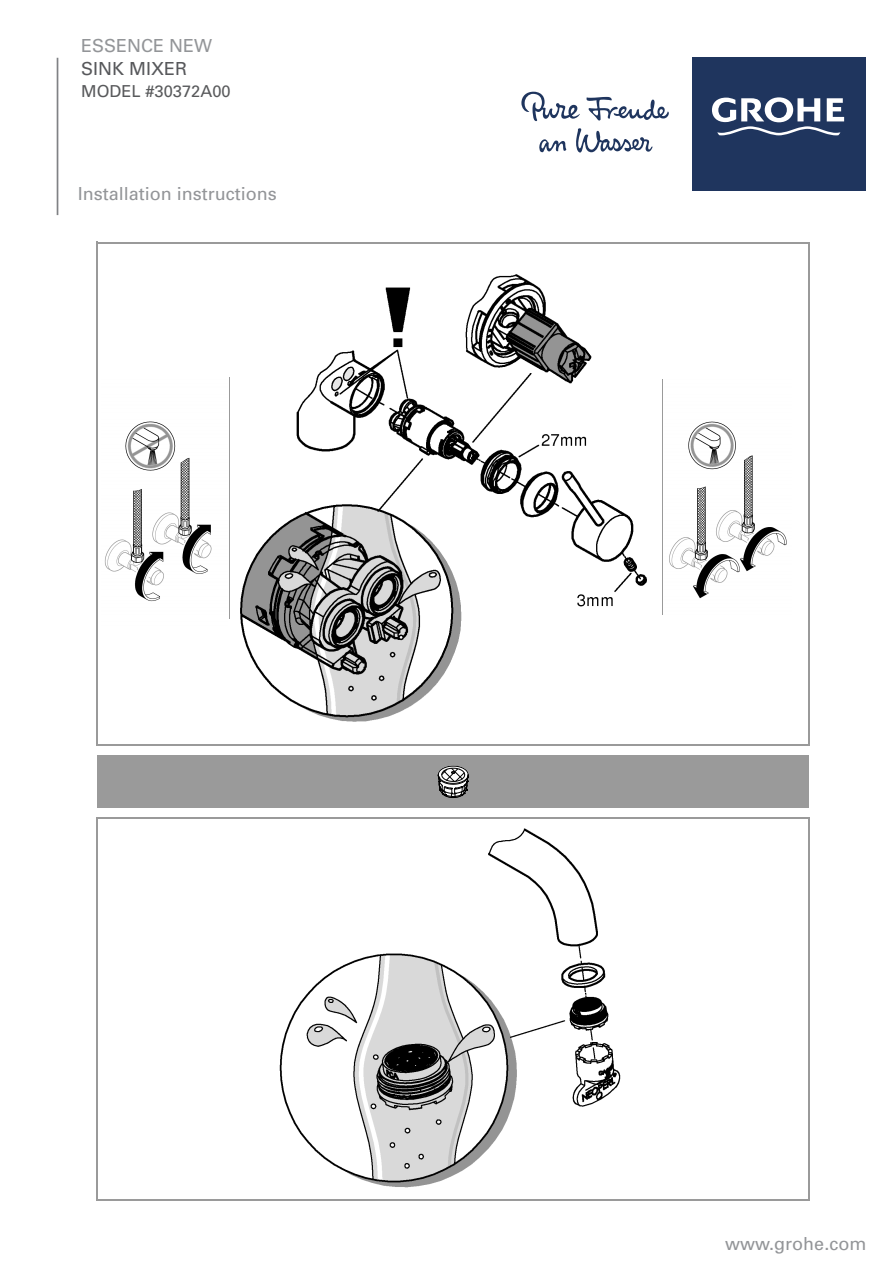
<style>
.page{position:relative;width:893px;height:1263px;background:#fff}
.page>*{position:absolute;margin:0;border:0;box-sizing:border-box;transform-origin:0 0}
.t1{font:18px "Univers";color:#939598}
.t2{font:18px "Univers LT Std";color:#939598}
.t3{font:18px "Univers LT Std";color:#57585b}
.t4{font:16.5px "Univers LT Std";color:#58595b}
</style>
<div class="page">
<div style="left:692px;top:58px;width:173px;height:133px;background:#1f355e"></div>
<svg style="left:712px;top:97px;width:132px;height:38px"></svg>
<svg style="left:521px;top:92px;width:148px;height:61px"></svg>
<hr style="left:57px;top:58px;width:1px;height:157px;background:#808285">
<img style="left:240px;top:274px;width:407px;height:448px">
<img style="left:104px;top:421px;width:108px;height:181px">
<hr style="left:229px;top:377px;width:1px;height:242px;background:#9a9a9a">
<img style="left:669px;top:421px;width:118px;height:178px">
<hr style="left:662px;top:379px;width:1px;height:236px;background:#9a9a9a">
<hr style="left:97px;top:242px;width:713px;height:1px;background:#9a9a9a">
<hr style="left:808px;top:242px;width:2px;height:504px;background:#9a9a9a">
<hr style="left:96px;top:744px;width:713px;height:2px;background:#9a9a9a">
<hr style="left:96px;top:242px;width:2px;height:503px;background:#9a9a9a">
<div style="left:97px;top:755px;width:712px;height:53px;background:#9a9a9a"></div>
<svg style="left:438px;top:766px;width:31px;height:32px"></svg>
<img style="left:279px;top:828px;width:342px;height:360px">
<hr style="left:97px;top:817px;width:713px;height:2px;background:#9a9a9a">
<hr style="left:808px;top:818px;width:2px;height:383px;background:#9a9a9a">
<hr style="left:96px;top:1199px;width:713px;height:2px;background:#9a9a9a">
<hr style="left:96px;top:817px;width:2px;height:383px;background:#9a9a9a">
<p class="t2" style="left:81px;top:35px;width:133px">ESSENCE NEW</p>
<p class="t3" style="left:81px;top:58px;width:108px">SINK MIXER</p>
<p class="t4" style="left:81px;top:81px;width:151px">MODEL #30372A00</p>
<p class="t1" style="left:78px;top:182px;width:201px">Installation instructions</p>
<p class="t1" style="left:725px;top:1232px;width:142px">www.grohe.com</p>
</div>
